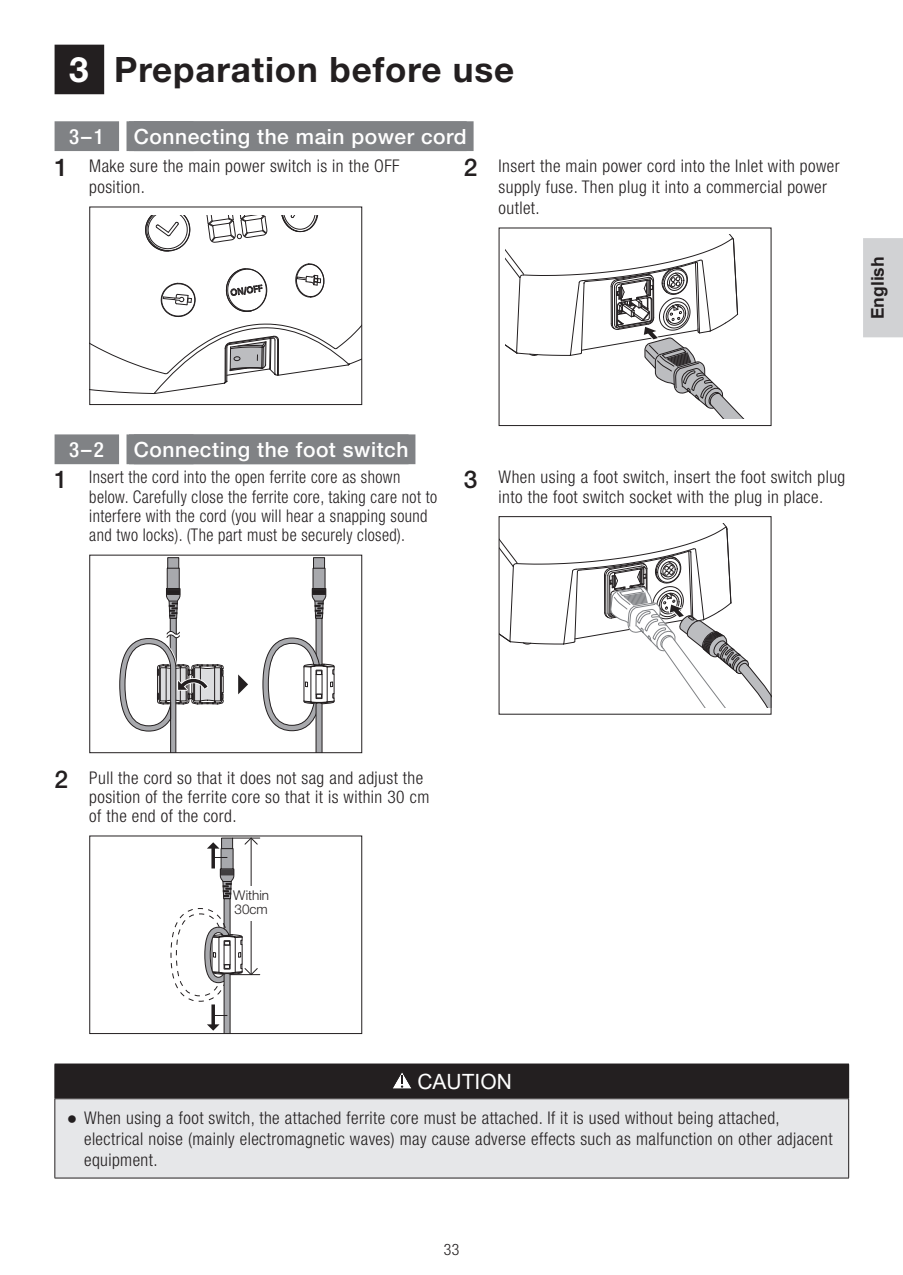
<style>
.page{position:relative;width:903px;height:1275px;background:#fff}
.page>*{position:absolute;margin:0;border:0;box-sizing:border-box;transform-origin:0 0}
.t1{font:700 35px "Helvetica Neue LT Pro";letter-spacing:.025em;color:#231f20}
.t2{font:500 21px "Helvetica Neue LT Pro";letter-spacing:.025em;color:#fff}
.t3{font:21px "Arial";color:#fff}
.t4{font:500 condensed 21px "Helvetica Neue LT Pro";color:#fff}
.t5{font:300 condensed 17.5px/21px "Helvetica Neue LT Pro";letter-spacing:.025em;color:#231f20}
.t6{font:300 condensed 17.5px/19.2px "Helvetica Neue LT Pro";letter-spacing:.025em;color:#231f20;scale:.94 1}
.t7{font:700 17.5px "Arial";color:#231f20}
.t8{font:300 condensed 15.75px "Helvetica Neue LT Pro";color:#231f20}
.t9{font:300 13.47px/14px "Helvetica Neue LT Pro";color:#231f20}
.s1{color:#fff}
.s2{font-weight:500;font-stretch:normal;font-size:24.5px}
.s3{font-family:"Arial";font-weight:400;font-stretch:normal}
</style>
<div class="page">
<div style="left:863px;top:238px;width:40px;height:99px;background:#d1d2d4"></div>
<div style="left:55px;top:45px;width:50px;height:49px;background:#231f20"></div>
<div style="left:55px;top:121px;width:64px;height:30px;background:#808285"></div>
<div style="left:126px;top:121px;width:348px;height:30px;background:#808285"></div>
<svg style="left:91px;top:216px;width:269px;height:178px"></svg>
<div style="left:89px;top:207px;width:273px;height:198px;border:1px solid #231f20"></div>
<svg style="left:505px;top:235px;width:240px;height:184px"></svg>
<div style="left:55px;top:434px;width:64px;height:30px;background:#808285"></div>
<div style="left:126px;top:434px;width:289px;height:30px;background:#808285"></div>
<div style="left:170px;top:618px;width:6px;height:47px;background:#a8a9ad"></div>
<div style="left:170px;top:618px;width:6px;height:47px;border:1px solid #231f20"></div>
<svg style="left:166px;top:557px;width:14px;height:62px"></svg>
<svg style="left:262px;top:557px;width:73px;height:194px"></svg>
<svg style="left:238px;top:674px;width:10px;height:20px"></svg>
<svg style="left:119px;top:631px;width:105px;height:120px"></svg>
<div style="left:89px;top:555px;width:273px;height:198px;border:1px solid #231f20"></div>
<svg style="left:170px;top:837px;width:90px;height:195px"></svg>
<div style="left:89px;top:835px;width:273px;height:199px;border:1px solid #231f20"></div>
<svg style="left:501px;top:524px;width:268px;height:183px"></svg>
<div style="left:499px;top:516px;width:272px;height:199px;border:1px solid #231f20"></div>
<div style="left:55px;top:1064px;width:794px;height:35px;background:#231f20"></div>
<div style="left:55px;top:1099px;width:794px;height:79px;background:#e6e7e9"></div>
<hr style="left:55px;top:1099px;width:1px;height:79px;background:#231f20">
<hr style="left:848px;top:1099px;width:1px;height:79px;background:#231f20">
<hr style="left:55px;top:1178px;width:794px;height:1px;background:#231f20">
<svg style="left:393px;top:1072px;width:19px;height:17px"></svg>
<h1 class="t1" style="left:69px;top:47px;width:447px"><span class="s1">3</span> Preparation before use</h1>
<p class="t4" style="left:69px;top:124px;width:36px">3–1</p>
<p class="t2" style="left:134px;top:124px;width:334px">Connecting the main power cord</p>
<p class="t5" style="left:89px;top:155px;width:312px;text-indent:-35px"><span class="s2">1</span> Make sure the main power switch is in the OFF position.</p>
<p class="t5" style="left:499px;top:155px;width:342px;text-indent:-35px"><span class="s2">2</span> Insert the main power cord into the Inlet with power supply fuse. Then plug it into a commercial power outlet.</p>
<p class="t7" style="left:865px;top:319px;width:65px;rotate:-90deg">English</p>
<p class="t4" style="left:69px;top:437px;width:36px">3–2</p>
<p class="t2" style="left:134px;top:437px;width:276px">Connecting the foot switch</p>
<p class="t6" style="left:89px;top:468px;width:371px;text-indent:-35px"><span class="s2">1</span> Insert the cord into the open ferrite core as shown below. Carefully close the ferrite core, taking care not to interfere with the cord (you will hear a snapping sound and two locks). (The part must be securely closed).</p>
<p class="t5" style="left:464px;top:468px;width:383px;line-height:19.2px;text-align:center"><span class="s2">3</span> When using a foot switch, insert the foot switch plug into the foot switch socket with the plug in place.</p>
<p class="t5" style="left:89px;top:768px;width:341px;line-height:19.2px;text-indent:-35px"><span class="s2">2</span> Pull the cord so that it does not sag and adjust the position of the ferrite core so that it is within 30 cm of the end of the cord.</p>
<p class="t9" style="left:233px;top:888px;width:37px">Within<br>30cm</p>
<p class="t3" style="left:417px;top:1067px;width:96px">CAUTION</p>
<p class="t5" style="left:84px;top:1107px;width:750px;text-indent:-17px"><span class="s3">●</span> When using a foot switch, the attached ferrite core must be attached. If it is used without being attached, electrical noise (mainly electromagnetic waves) may cause adverse effects such as malfunction on other adjacent equipment.</p>
<p class="t8" style="left:444px;top:1240px;width:17px">33</p>
</div>
